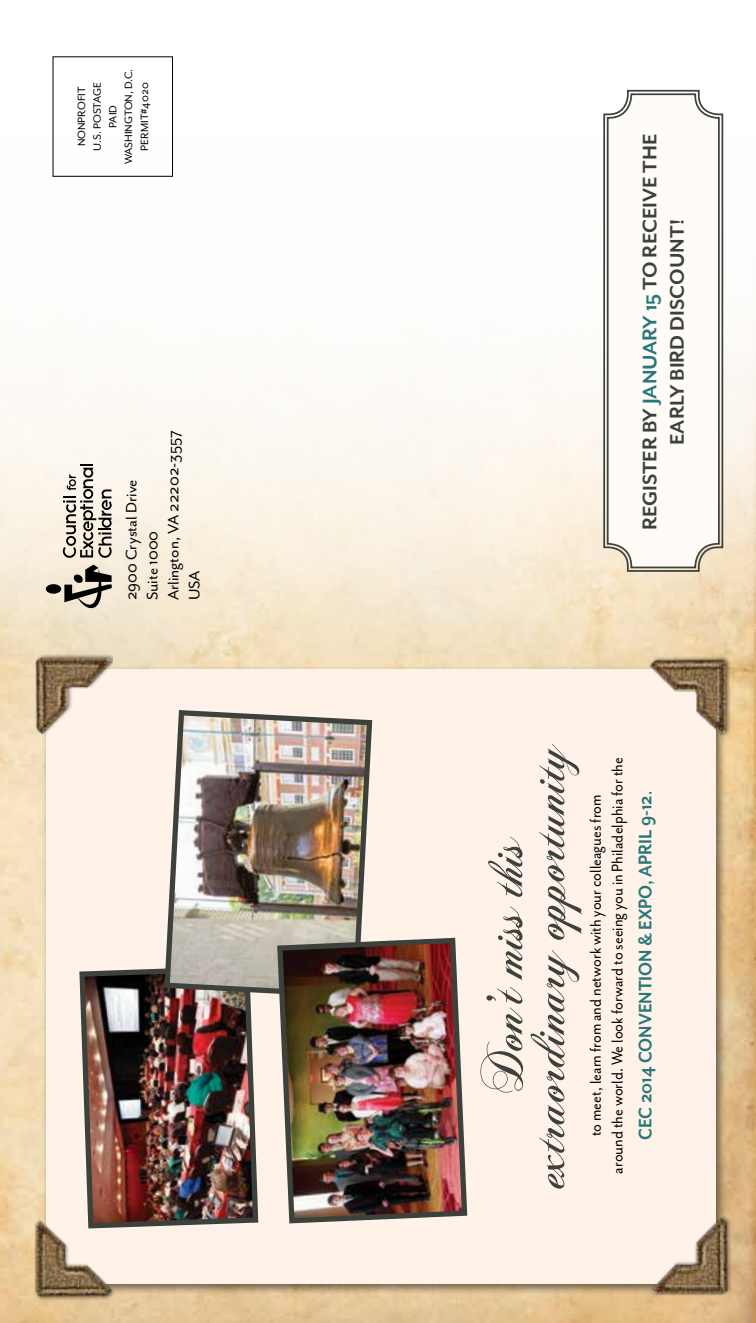
<style>
.page{position:relative;width:756px;height:1323px;background:#fff}
.page>*{position:absolute;margin:0;border:0;box-sizing:border-box;transform-origin:0 0}
.t1{font:52.5px/42px "Chopin Script";color:#3d413c;text-align:center}
.t2{font:22.75px/27.3px "Mr Eaves San B";color:#3d413c;text-align:center}
.t3{font:21px "Mr Eaves San B";color:#297779;scale:.92 1}
.t4{font:18.03px/21.5px "Mr Eaves San R";color:#000;text-align:center;scale:.92 1}
.t5{font:17.5px/21px "Mr Eaves San R";color:#000}
.t6{font:12.25px/15.8px "Mr Eaves San R";color:#000;text-align:center}
.s1{color:#297779}
.s2{font-size:18.03px}
</style>
<div class="page">
<img style="left:0;top:56px;width:756px;height:1267px">
<div style="left:46px;top:584px;width:15px;height:10px;background:#000;border-radius:50%"></div>
<svg style="left:63px;top:464px;width:49px;height:94px;background:#bbb6ac"></svg>
<svg style="left:64px;top:565px;width:48px;height:43px;background:#948d82"></svg>
<div style="left:53px;top:57px;width:120px;height:120px;border:1px solid #000"></div>
<div style="left:42px;top:666px;width:685px;height:629px;background:#000;opacity:.5"></div>
<div style="left:46px;top:669px;width:670px;height:615px;background:#fff3e9"></div>
<img style="left:28px;top:1212px;width:93px;height:90px">
<svg style="left:602px;top:89px;width:122px;height:484px"></svg>
<svg style="left:606px;top:93px;width:115px;height:476px"></svg>
<img style="left:643px;top:1210px;width:90px;height:92px">
<img style="left:643px;top:651px;width:90px;height:93px">
<img style="left:23px;top:650px;width:90px;height:92px">
<img style="left:77px;top:968px;width:182px;height:263px">
<img style="left:162px;top:710px;width:211px;height:291px">
<img style="left:274px;top:935px;width:194px;height:289px">
<p class="t6" style="left:74px;top:164px;width:97px;rotate:-90deg">NONPROFIT<br>U.S. POSTAGE<br>PAID<br>WASHINGTON, D.C.<br>PERMIT#4020</p>
<p class="t5" style="left:121px;top:600px;width:172px;rotate:-90deg">2900 Crystal Drive<br>Suite 1000<br>Arlington, VA 22202-3557<br>USA</p>
<p class="t2" style="left:636px;top:530px;width:398px;rotate:-90deg">REGISTER BY <span class="s1">JANUARY 15</span> TO RECEIVE THE<br>EARLY BIRD DISCOUNT!</p>
<h1 class="t1" style="left:487px;top:1186px;width:454px;rotate:-90deg">Don’t miss this extraordinaryopportunity</h1>
<p class="t4" style="left:585px;top:1174px;width:454px;rotate:-90deg">to meet, learn from and network with your colleagues from<br>around the world. We look forward to seeing you in Philadelphia for the</p>
<p class="t3" style="left:633px;top:1140px;width:380px;rotate:-90deg">CEC 2014 CONVENTION &amp; EXPO, APRIL 9-12<span class="s2">.</span></p>
</div>
